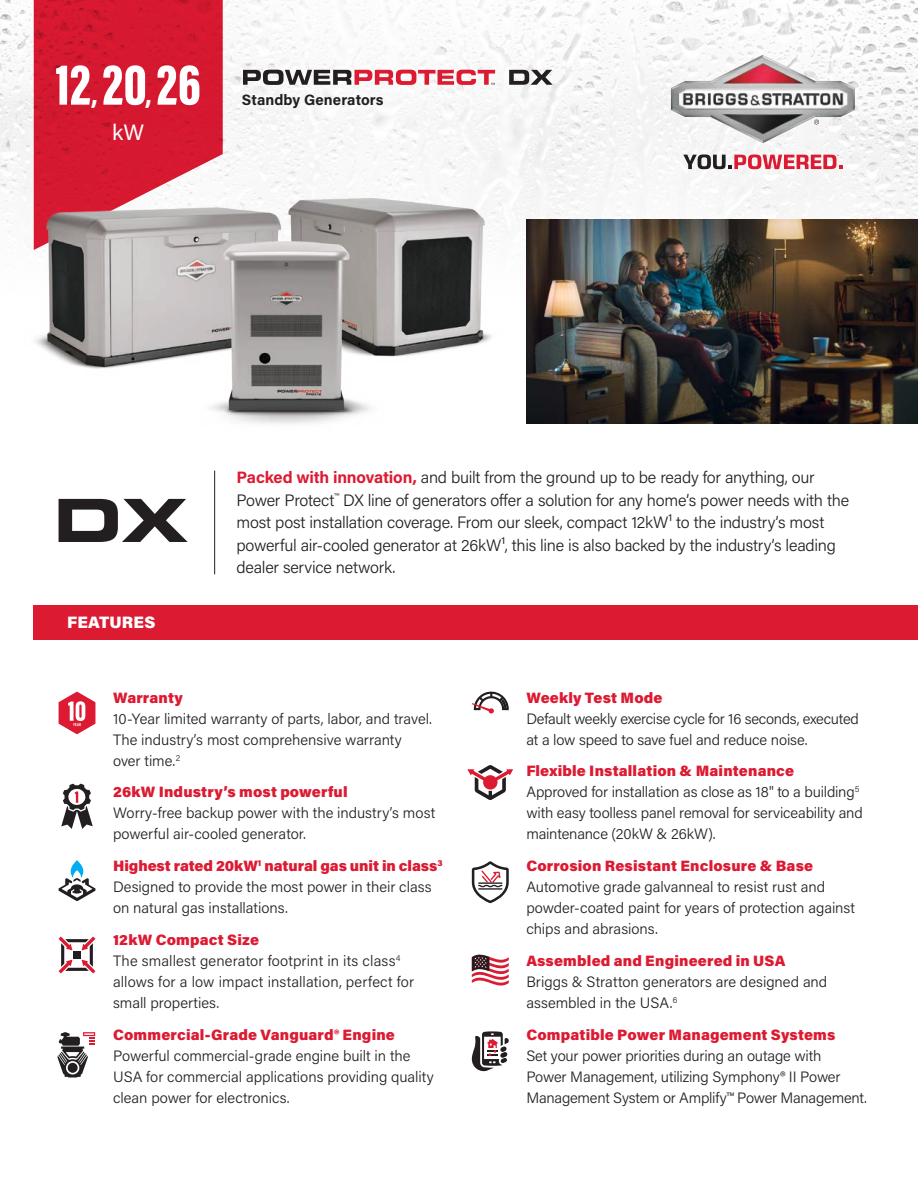
<style>
.page{position:relative;width:918px;height:1188px;background:#fff}
.page>*{position:absolute;margin:0;border:0;box-sizing:border-box;transform-origin:0 0}
.t1{font:900 59.7px "Acumin Pro Extra Cond";color:#fff}
.t2{font:22.2px "Acumin Pro";color:#fff}
.t3{font:300 16.5px/22.5px "Acumin Pro";letter-spacing:-.015em;color:#231f20}
.t4{font:900 16.5px "Acumin Pro";letter-spacing:.015em;color:#fff}
.t5{font:300 15px/21px "Acumin Pro";letter-spacing:-.005em;color:#231f20}
.t6{font:900 15px "Acumin Pro";letter-spacing:.01em;color:#dc1a32}
.t7{font:700 15px "Acumin Pro";letter-spacing:.005em;color:#231f20}
.s1{font-size:31.05px}
.s2{font-weight:700;color:#dc1a32}
</style>
<div class="page">
<img style="left:0;top:0;width:918px;height:640px">
<svg style="left:34px;top:0;width:189px;height:179px;background:#d51c33"></svg>
<svg style="left:57px;top:1032px;width:38px;height:46px"></svg>
<svg style="left:468px;top:765px;width:45px;height:35px"></svg>
<img style="left:671px;top:55px;width:184px;height:88px">
<svg style="left:683px;top:154px;width:160px;height:15px"></svg>
<img style="left:526px;top:219px;width:392px;height:204px">
<div style="left:34px;top:605px;width:884px;height:35px;background:#dc1a32"></div>
<svg style="left:472px;top:954px;width:37px;height:32px"></svg>
<svg style="left:472px;top:861px;width:37px;height:42px"></svg>
<svg style="left:59px;top:860px;width:37px;height:41px"></svg>
<svg style="left:471px;top:1031px;width:38px;height:41px"></svg>
<svg style="left:472px;top:691px;width:37px;height:23px"></svg>
<svg style="left:59px;top:692px;width:36px;height:42px"></svg>
<svg style="left:59px;top:937px;width:36px;height:36px"></svg>
<svg style="left:243px;top:70px;width:252px;height:15px"></svg>
<svg style="left:509px;top:70px;width:44px;height:15px"></svg>
<svg style="left:59px;top:499px;width:129px;height:43px"></svg>
<hr style="left:214px;top:471px;width:1px;height:103px;background:#231f20">
<svg style="left:61px;top:784px;width:32px;height:45px"></svg>
<img style="left:5px;top:179px;width:517px;height:257px">
<p class="t1" style="left:56px;top:48px;width:147px">12<span class="s1">,</span> 20<span class="s1">,</span> 26</p>
<p class="t2" style="left:112px;top:117px;width:33px">kW</p>
<p class="t7" style="left:242px;top:89px;width:143px">Standby Generators</p>
<p class="t4" style="left:67px;top:611px;width:90px">FEATURES</p>
<p class="t3" style="left:237px;top:465px;width:580px"><span class="s2">Packed with innovation,</span> and built from the ground up to be ready for anything, our</p>
<p class="t3" style="left:237px;top:488px;width:614px">Power Protect<sup>™</sup> DX line of generators offer a solution for any home’s power needs with the most post installation coverage. From our sleek, compact 12kW¹ to the industry’s most powerful air-cooled generator at 26kW¹, this line is also backed by the industry’s leading dealer service network.</p>
<p class="t6" style="left:113px;top:687px;width:71px">Warranty</p>
<p class="t5" style="left:113px;top:707px;width:321px">10-Year limited warranty of parts, labor, and travel.<br>The industry’s most comprehensive warranty over time.<sup>2</sup></p>
<p class="t6" style="left:113px;top:782px;width:236px">26kW Industry’s most powerful</p>
<p class="t5" style="left:113px;top:802px;width:324px">Worry-free backup power with the industry’s most powerful air-cooled generator.</p>
<p class="t6" style="left:113px;top:855px;width:331px">Highest rated 20kW<sup>1</sup> natural gas unit in class<sup>3</sup></p>
<p class="t5" style="left:113px;top:876px;width:320px">Designed to provide the most power in their class on natural gas installations.</p>
<p class="t6" style="left:113px;top:929px;width:148px">12kW Compact Size</p>
<p class="t5" style="left:113px;top:950px;width:303px">The smallest generator footprint in its class<sup>4 </sup>allows for a low impact installation, perfect for small properties.</p>
<p class="t6" style="left:113px;top:1024px;width:283px">Commercial-Grade Vanguard® Engine</p>
<p class="t5" style="left:113px;top:1044px;width:322px">Powerful commercial-grade engine built in the<br>USA for commercial applications providing quality clean power for electronics.</p>
<p class="t6" style="left:526px;top:687px;width:138px">Weekly Test Mode</p>
<p class="t5" style="left:526px;top:707px;width:334px">Default weekly exercise cycle for 16 seconds, executed at a low speed to save fuel and reduce noise.</p>
<p class="t6" style="left:526px;top:761px;width:269px">Flexible Installation &amp; Maintenance</p>
<p class="t5" style="left:526px;top:781px;width:338px">Approved for installation as close as 18" to a building<sup>5 </sup>with easy toolless panel removal for serviceability and maintenance (20kW &amp; 26kW).</p>
<p class="t6" style="left:526px;top:855px;width:288px">Corrosion Resistant Enclosure &amp; Base</p>
<p class="t5" style="left:526px;top:876px;width:330px">Automotive grade galvanneal to resist rust and powder-coated paint for years of protection against chips and abrasions.</p>
<p class="t6" style="left:526px;top:950px;width:261px">Assembled and Engineered in USA</p>
<p class="t5" style="left:526px;top:971px;width:302px">Briggs &amp; Stratton generators are designed and assembled in the USA.<sup>6</sup></p>
<p class="t6" style="left:526px;top:1024px;width:311px">Compatible Power Management Systems</p>
<p class="t5" style="left:526px;top:1044px;width:342px">Set your power priorities during an outage with<br>Power Management, utilizing Symphony® II Power<br>Management System or Amplify™ Power Management.</p>
</div>
